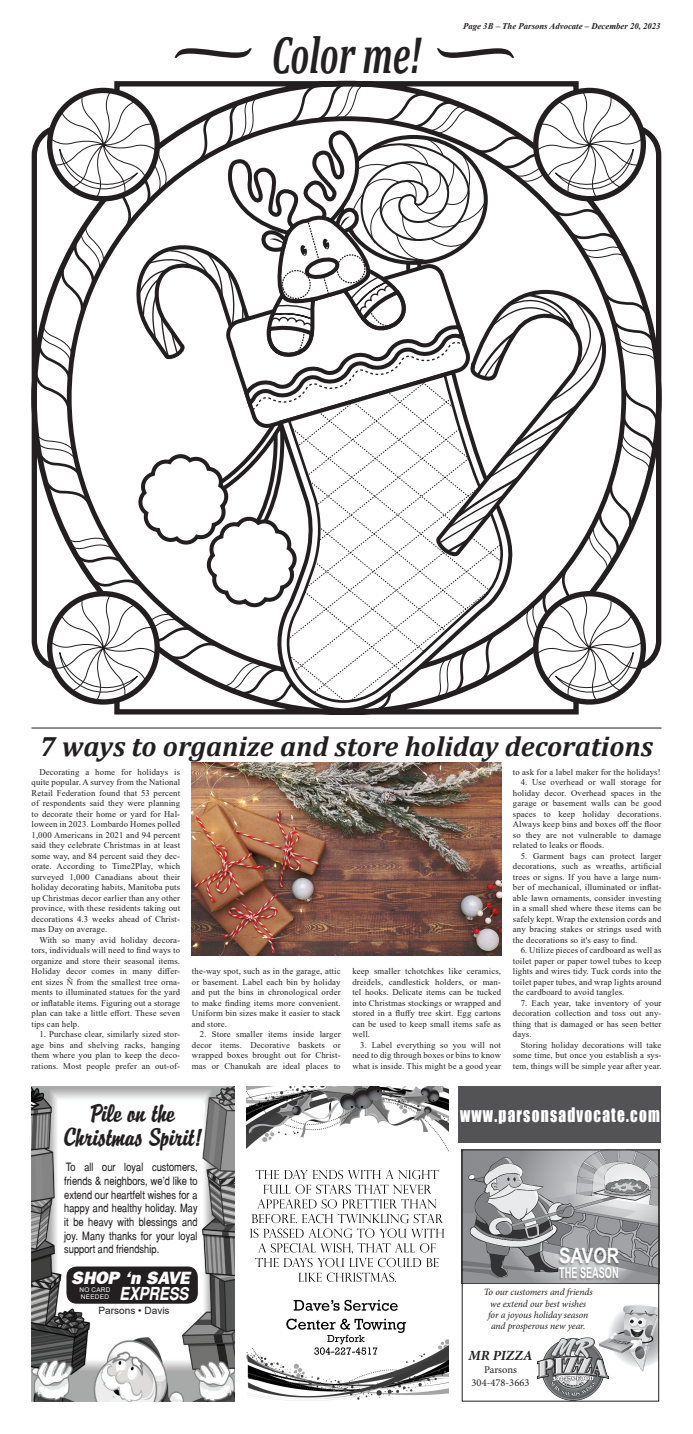
<style>
.page{position:relative;width:693px;height:1434px;background:#fff}
.page>*{position:absolute;margin:0;border:0;box-sizing:border-box;transform-origin:0 0}
.Body_Copy_Garamond_10_5_Justified{font:76.12px "Times New Roman";color:#231f20;scale:1.5 1}
.Parsons_Header{font:italic 700 52.5px "Cambria";color:#231f20;scale:.67 1}
.Parsons_Header-2{font:italic 700 28px "Cambria";color:#231f20}
.t1{font:italic 22.75px/23.6px "Briquet Plain";color:#231f20;text-align:center}
.t2{font:700 21px "Arial Narrow";color:#fff}
.Parsons_Header-3{font:18.38px "Impact";letter-spacing:.08em;color:#fff;scale:.83 1}
.t3{font:italic 800 17.85px "Frankfurt Gothic";color:#fff}
.t4{font:italic 700 17.85px "Switzerland Narrow";color:#fff}
.t5{font:700 14.88px "Arial Narrow";color:#fff;scale:.75 1}
.t6{font:italic 700 14px "Minion Pro";color:#231f20}
.t7{font:11.38px/13.7px "Switzerland Narrow Plain";color:#231f20;text-align:justify}
.t8{font:10.5px/12.6px "Minion Pro";color:#231f20;text-align:center}
.t9{font:10.06px "Arial";color:#231f20}
.t10{font:italic 9.62px/11.4px "Minion Pro";letter-spacing:-.005em;color:#231f20;text-align:center}
.Parsons_Body{font:8.75px/10.5px "Times New Roman";letter-spacing:.015em;color:#231f20;text-align:justify}
.t11{font:italic 700 8.75px "Times New Roman";color:#231f20}
.t12{font:6.48px/6.5px "Arial";letter-spacing:.035em;color:#fff}
</style>
<div class="page">
<svg style="left:608px;top:1305px;width:49px;height:66px"></svg>
<img style="left:538px;top:1337px;width:70px;height:62px">
<img style="left:464px;top:1151px;width:193px;height:132px">
<div style="left:557px;top:1247px;width:63px;height:33px;background:#231f20;opacity:.36"></div>
<div style="left:462px;top:1149px;width:197px;height:252px;border:1px solid #231f20"></div>
<img style="left:246px;top:1086px;width:202px;height:314px">
<img style="left:32px;top:1086px;width:203px;height:315px">
<div style="left:67px;top:1266px;width:130px;height:36px;background:#231f20;border-radius:10px"></div>
<div style="left:67px;top:1266px;width:131px;height:37px;border:1px solid #231f20;border-radius:10px"></div>
<svg style="left:33px;top:81px;width:627px;height:634px"></svg>
<svg style="left:287px;top:378px;width:214px;height:324px"></svg>
<svg style="left:434px;top:283px;width:171px;height:273px"></svg>
<svg style="left:438px;top:292px;width:165px;height:261px"></svg>
<div style="left:458px;top:1086px;width:204px;height:57px;background:#535355"></div>
<img style="left:192px;top:762px;width:309px;height:193px">
<hr style="left:32px;top:728px;width:630px;height:1px;background:#231f20">
<p class="Body_Copy_Garamond_10_5_Justified" style="left:179px;top:19px;width:53px">͠</p>
<p class="Parsons_Header" style="left:272px;top:18px;width:225px">Color me!</p>
<p class="t11" style="left:463px;top:20px;width:199px">Page 3B – The Parsons Advocate – December 20, 2023</p>
<p class="Parsons_Header-2" style="left:40px;top:726px;width:615px">7 ways to organize and store holiday decorations</p>
<p class="Parsons_Body" style="left:32px;top:766px;width:150px;text-indent:8px">Decorating a home for holidays is quite popular. A survey from the National Retail Federation found that 53 percent of respondents said they were planning to decorate their home or yard for Hal&shy;loween in 2023. Lombardo Homes polled 1,000 Americans in 2021 and 94 percent said they celebrate Christmas in at least some way, and 84 percent said they dec&shy;orate. According to Time2Play, which surveyed 1,000 Canadians about their holiday decorating habits, Manitoba puts up Christmas decor earlier than any other province, with these residents taking out decorations 4.3 weeks ahead of Christ&shy;mas Day on average.</p>
<p class="Parsons_Body" style="left:32px;top:934px;width:150px;text-indent:8px">With so many avid holiday decora&shy;tors, individuals will need to find ways to organize and store their seasonal items.<br>Holiday decor comes in many differ&shy;ent sizes Ñ from the smallest tree orna&shy;ments to illuminated statues for the yard or inflatable items. Figuring out a storage plan can take a little effort. These seven tips can help.</p>
<p class="Parsons_Body" style="left:32px;top:1028px;width:150px;text-indent:8px">1. Purchase clear, similarly sized stor&shy;age bins and shelving racks, hanging them where you plan to keep the deco&shy;rations. Most people prefer an out-of-</p>
<p class="Parsons_Body" style="left:513px;top:766px;width:149px">to ask for a label maker for the holidays!</p>
<p class="Parsons_Body" style="left:513px;top:776px;width:150px;text-indent:8px">4. Use overhead or wall storage for holiday decor. Overhead spaces in the garage or basement walls can be good spaces to keep holiday decorations.<br>Always keep bins and boxes off the floor so they are not vulnerable to damage related to leaks or floods.</p>
<p class="Parsons_Body" style="left:513px;top:850px;width:150px;text-indent:8px">5. Garment bags can protect larger decorations, such as wreaths, artificial trees or signs. If you have a large num&shy;ber of mechanical, illuminated or inflat&shy;able lawn ornaments, consider investing in a small shed where these items can be safely kept. Wrap the extension cords and any bracing stakes or strings used with the decorations so it's easy to find.</p>
<p class="Parsons_Body" style="left:513px;top:944px;width:150px;text-indent:8px">6. Utilize pieces of cardboard as well as toilet paper or paper towel tubes to keep lights and wires tidy. Tuck cords into the toilet paper tubes, and wrap lights around the cardboard to avoid tangles.</p>
<p class="Parsons_Body" style="left:513px;top:997px;width:150px;text-indent:8px">7. Each year, take inventory of your decoration collection and toss out any&shy;thing that is damaged or has seen better days.</p>
<p class="Parsons_Body" style="left:513px;top:1039px;width:150px;text-indent:8px">Storing holiday decorations will take some time, but once you establish a sys&shy;tem, things will be simple year after year.</p>
<p class="Parsons_Body" style="left:192px;top:965px;width:150px">the-way spot, such as in the garage, attic or basement. Label each bin by holiday and put the bins in chronological order to make finding items more convenient.<br>Uniform bin sizes make it easier to stack and store.</p>
<p class="Parsons_Body" style="left:192px;top:1028px;width:150px;text-indent:8px">2. Store smaller items inside larger decor items. Decorative baskets or wrapped boxes brought out for Christ&shy;mas or Chanukah are ideal places to</p>
<p class="Parsons_Body" style="left:352px;top:965px;width:150px">keep smaller tchotchkes like ceramics, dreidels, candlestick holders, or man&shy;tel hooks. Delicate items can be tucked into Christmas stockings or wrapped and stored in a fluffy tree skirt. Egg cartons can be used to keep small items safe as well.</p>
<p class="Parsons_Body" style="left:352px;top:1039px;width:150px;text-indent:8px">3. Label everything so you will not need to dig through boxes or bins to know what is inside. This might be a good year</p>
<p class="t1" style="left:63px;top:1101px;width:144px">Pileon the<br>ChristmasSpirit!</p>
<p class="t7" style="left:64px;top:1160px;width:135px">To all our loyal customers, friends &amp; neighbors, we’d like to extend our heartfelt wishes for a happy and healthy holiday. May it be heavy with blessings and joy. Many thanks for your loyal support and friendship.</p>
<p class="t3" style="left:71px;top:1266px;width:120px">SHOP ‘n SAVE</p>
<p class="t12" style="left:79px;top:1286px;width:32px">NO CARD<br>NEEDED</p>
<p class="t4" style="left:120px;top:1282px;width:70px">EXPRESS</p>
<p class="t9" style="left:99px;top:1303px;width:73px">Parsons • Davis</p>
<p class="Parsons_Header-3" style="left:460px;top:1100px;width:242px">www.parsonsadvocate.com</p>
<p class="t2" style="left:559px;top:1239px;width:61px">SAVOR</p>
<p class="t5" style="left:559px;top:1261px;width:81px">THE SEASON</p>
<p class="t10" style="left:484px;top:1286px;width:110px">To our customers and friends we extend our best wishes<br>for a joyous holiday season and prosperous new year.</p>
<p class="t6" style="left:468px;top:1345px;width:66px">MR PIZZA</p>
<p class="t8" style="left:472px;top:1363px;width:59px">Parsons<br>304-478-3663</p>
</div>
